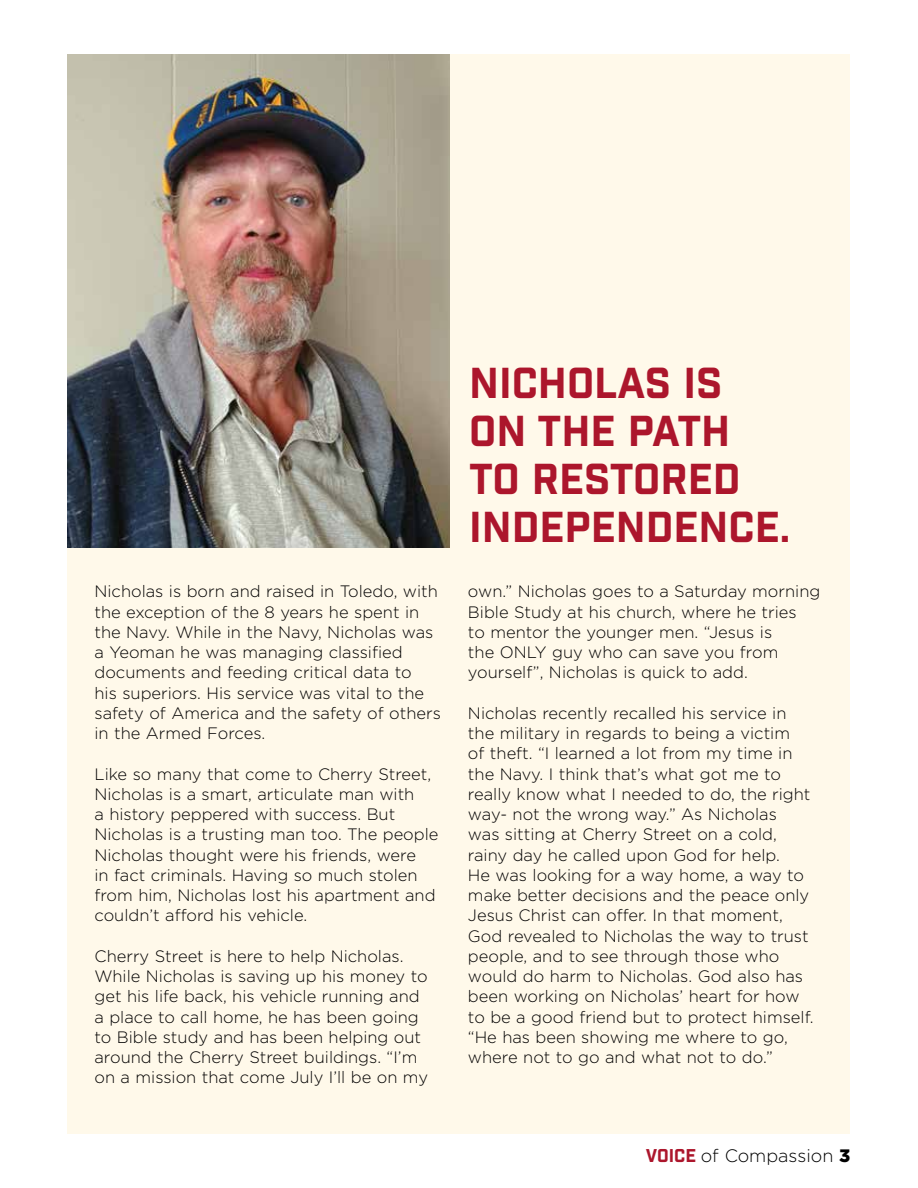
<style>
.page{position:relative;width:918px;height:1188px;background:#fff}
.page>*{position:absolute;margin:0;border:0;box-sizing:border-box;transform-origin:0 0}
.t1{font:42px/48px "Industry Inc Base";color:#ac162c}
.t2{font:300 18px "Gotham";color:#000}
.t3{font:300 16.5px/20.2px "Gotham";color:#000}
.s1{font-family:"Industry Inc Base";font-weight:400;color:#ac162c}
.s2{font-weight:900}
</style>
<div class="page">
<div style="left:68px;top:54px;width:782px;height:1080px;background:#fff9ea"></div>
<img style="left:68px;top:54px;width:381px;height:494px">
<p class="t3" style="left:94px;top:581px;width:348px">Nicholas is born and raised in Toledo, with the exception of the 8 years he spent in the Navy. While in the Navy, Nicholas was a Yeoman he was managing classified documents and feeding critical data to<br>his superiors. His service was vital to the safety of America and the safety of others in the Armed Forces.</p>
<p class="t3" style="left:94px;top:763px;width:346px">Like so many that come to Cherry Street, Nicholas is a smart, articulate man with<br>a history peppered with success. But Nicholas is a trusting man too. The people Nicholas thought were his friends, were<br>in fact criminals. Having so much stolen from him, Nicholas lost his apartment and couldn’t afford his vehicle.</p>
<p class="t3" style="left:94px;top:945px;width:335px">Cherry Street is here to help Nicholas.<br>While Nicholas is saving up his money to get his life back, his vehicle running and a place to call home, he has been going to Bible study and has been helping out around the Cherry Street buildings. “I’m on a mission that come July I’ll be on my</p>
<h1 class="t1" style="left:469px;top:361px;width:323px">NICHOLAS IS<br>ON THE PATH<br>TO RESTORED<br>INDEPENDENCE.</h1>
<p class="t3" style="left:468px;top:581px;width:354px">own.” Nicholas goes to a Saturday morning Bible Study at his church, where he tries<br>to mentor the younger men. “Jesus is<br>the ONLY guy who can save you from yourself”, Nicholas is quick to add.</p>
<p class="t3" style="left:468px;top:702px;width:347px">Nicholas recently recalled his service in the military in regards to being a victim<br>of theft. “I learned a lot from my time in the Navy. I think that’s what got me to really know what I needed to do, the right way- not the wrong way.” As Nicholas<br>was sitting at Cherry Street on a cold, rainy day he called upon God for help.<br>He was looking for a way home, a way to make better decisions and the peace only Jesus Christ can offer. In that moment, God revealed to Nicholas the way to trust people, and to see through those who would do harm to Nicholas. God also has been working on Nicholas’ heart for how to be a good friend but to protect himself. “He has been showing me where to go, where not to go and what not to do.”</p>
<p class="t2" style="left:646px;top:1145px;width:206px"><span class="s1">VOICE</span> of Compassion <span class="s2">3</span></p>
</div>
